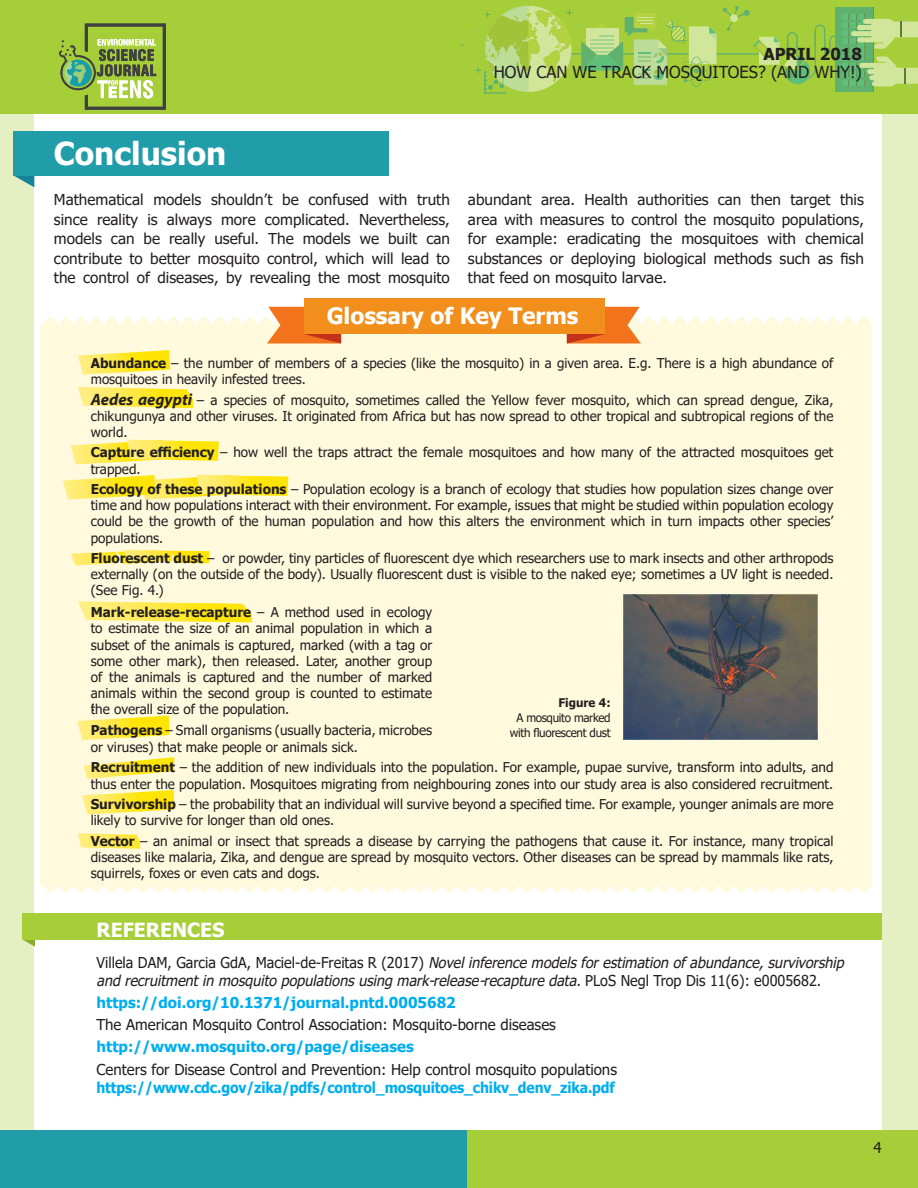
<style>
.page{position:relative;width:918px;height:1188px;background:#e4f0c3}
.page>*{position:absolute;margin:0;border:0;box-sizing:border-box;transform-origin:0 0}
.t1{font:700 31.5px "Tahoma";color:#fff}
.t2{font:700 22.5px "Tahoma";color:#fff}
.t3{font:700 19.5px "Tahoma";color:#fff}
.t4{font:16.5px "Tahoma";color:#231f20}
.t5{font:700 16.5px "Tahoma";color:#231f20}
.t6{font:15px/19.5px "Tahoma";color:#231f20;text-align:justify}
.t7{font:italic 15px/18px "Tahoma Faux";color:#231f20;scale:.96 1}
.t8{font:700 15px "Tahoma";color:#00aeef}
.t9{font:700 15px "Tahoma";color:#00aeef;scale:.93 1}
.t10{font:13.5px/16.2px "Tahoma";color:#231f20;text-align:justify}
.t11{font:11.85px/15px "Tahoma";letter-spacing:-.03em;color:#231f20;text-align:center}
.t12{font:700 11.85px "Tahoma";color:#231f20}
.s1{font-weight:700}
.s2{font-family:"Myriad Pro";font-weight:700;font-style:italic;font-size:16.5px}
.s3{font-family:"Tahoma";font-style:normal}
</style>
<div class="page">
<div style="left:34px;top:113px;width:847px;height:1028px;background:#fff"></div>
<div style="left:0;top:0;width:918px;height:114px;background:#a6ce39"></div>
<div style="left:450px;top:1130px;width:468px;height:58px;background:#a6ce39"></div>
<div style="left:0;top:1130px;width:466px;height:58px;background:#219ca9"></div>
<div style="left:835px;top:7px;width:38px;height:85px;background:#61b16e"></div>
<div style="left:867px;top:69px;width:23px;height:5px;background:#d2e69b;border-radius:2px"></div>
<div style="left:874px;top:63px;width:23px;height:23px;background:#d2e69b;border-radius:6px"></div>
<div style="left:872px;top:81px;width:17px;height:5px;background:#d2e69b;border-radius:2px"></div>
<div style="left:869px;top:75px;width:24px;height:5px;background:#d2e69b;border-radius:2px"></div>
<div style="left:859px;top:63px;width:24px;height:5px;background:#d2e69b;border-radius:2px"></div>
<div style="left:871px;top:19px;width:24px;height:23px;background:#d2e69b;border-radius:6px"></div>
<div style="left:863px;top:19px;width:23px;height:5px;background:#d2e69b;border-radius:2px"></div>
<div style="left:857px;top:25px;width:23px;height:5px;background:#d2e69b;border-radius:2px"></div>
<div style="left:857px;top:37px;width:23px;height:5px;background:#d2e69b;border-radius:2px"></div>
<div style="left:851px;top:31px;width:23px;height:5px;background:#d2e69b;border-radius:2px"></div>
<svg style="left:876px;top:57px;width:42px;height:30px"></svg>
<svg style="left:874px;top:18px;width:44px;height:31px"></svg>
<svg style="left:473px;top:6px;width:392px;height:88px"></svg>
<svg style="left:59px;top:24px;width:107px;height:86px"></svg>
<svg style="left:23px;top:940px;width:12px;height:7px"></svg>
<div style="left:23px;top:914px;width:859px;height:26px;background:#a6ce39"></div>
<div style="left:40px;top:325px;width:831px;height:559px;background:#fffade"></div>
<svg style="left:43px;top:884px;width:829px;height:9px"></svg>
<svg style="left:43px;top:307px;width:829px;height:37px"></svg>
<div style="left:304px;top:298px;width:300px;height:36px;background:#f28f1c"></div>
<svg style="left:77px;top:716px;width:92px;height:24px"></svg>
<svg style="left:78px;top:350px;width:92px;height:25px"></svg>
<svg style="left:71px;top:440px;width:148px;height:24px"></svg>
<svg style="left:78px;top:387px;width:115px;height:21px"></svg>
<svg style="left:14px;top:176px;width:20px;height:11px"></svg>
<div style="left:13px;top:131px;width:375px;height:45px;background:#219ca9"></div>
<svg style="left:71px;top:550px;width:139px;height:16px"></svg>
<svg style="left:83px;top:757px;width:91px;height:22px"></svg>
<svg style="left:82px;top:790px;width:92px;height:24px"></svg>
<svg style="left:78px;top:833px;width:62px;height:16px"></svg>
<svg style="left:78px;top:601px;width:174px;height:21px"></svg>
<svg style="left:63px;top:475px;width:225px;height:25px"></svg>
<img style="left:623px;top:594px;width:195px;height:146px">
<p class="t5" style="left:763px;top:43px;width:100px">APRIL 2018</p>
<p class="t4" style="left:494px;top:61px;width:370px">HOW CAN WE TRACK MOSQUITOES? (AND WHY!)</p>
<p class="t1" style="left:54px;top:132px;width:174px">Conclusion</p>
<p class="t6" style="left:54px;top:191px;width:398px">Mathematical models shouldn’t be confused with truth since reality is always more complicated. Nevertheless, models can be really useful. The models we built can contribute to better mosquito control, which will lead to the control of diseases, by revealing the most mosquito</p>
<p class="t6" style="left:468px;top:191px;width:398px">abundant area. Health authorities can then target this area with measures to control the mosquito populations, for example: eradicating the mosquitoes with chemical substances or deploying biological methods such as fish that feed on mosquito larvae.</p>
<p class="t2" style="left:327px;top:300px;width:253px">Glossary of Key Terms</p>
<p class="t10" style="left:91px;top:356px;width:744px"><span class="s1">Abundance</span> – the number of members of a species (like the mosquito) in a given area. E.g. There is a high abundance of mosquitoes in heavily infested trees.</p>
<p class="t10" style="left:91px;top:392px;width:744px"><span class="s2">Aedes aegypti</span> – a species of mosquito, sometimes called the Yellow fever mosquito, which can spread dengue, Zika, chikungunya and other viruses. It originated from Africa but has now spread to other tropical and subtropical regions of the world.</p>
<p class="t10" style="left:91px;top:445px;width:744px"><span class="s1">Capture efficiency</span> – how well the traps attract the female mosquitoes and how many of the attracted mosquitoes get trapped.</p>
<p class="t10" style="left:91px;top:482px;width:744px"><span class="s1">Ecology of these populations</span> – Population ecology is a branch of ecology that studies how population sizes change over time and how populations interact with their environment. For example, issues that might be studied within population ecology could be the growth of the human population and how this alters the environment which in turn impacts other species’ populations.</p>
<p class="t10" style="left:91px;top:551px;width:744px"><span class="s1">Fluorescent dust</span> – or powder, tiny particles of fluorescent dye which researchers use to mark insects and other arthropods externally (on the outside of the body). Usually fluorescent dust is visible to the naked eye; sometimes a UV light is needed. (See Fig. 4.)</p>
<p class="t10" style="left:91px;top:605px;width:343px"><span class="s1">Mark-release-recapture</span> – A method used in ecology to estimate the size of an animal population in which a subset of the animals is captured, marked (with a tag or some other mark), then released. Later, another group of the animals is captured and the number of marked animals within the second group is counted to estimate the overall size of the population.</p>
<p class="t10" style="left:91px;top:723px;width:343px"><span class="s1">Pathogens</span> – Small organisms (usually bacteria, microbes</p>
<p class="t12" style="left:559px;top:694px;width:54px">Figure 4:</p>
<p class="t11" style="left:510px;top:711px;width:102px">A mosquito marked with fluorescent dust</p>
<p class="t10" style="left:91px;top:699px;width:6px">:</p>
<p class="t10" style="left:91px;top:740px;width:269px">or viruses) that make people or animals sick.</p>
<p class="t10" style="left:91px;top:760px;width:744px"><span class="s1">Recruitment</span> – the addition of new individuals into the population. For example, pupae survive, transform into adults, and thus enter the population. Mosquitoes migrating from neighbouring zones into our study area is also considered recruitment.</p>
<p class="t10" style="left:91px;top:797px;width:744px"><span class="s1">Survivorship</span> – the probability that an individual will survive beyond a specified time. For example, younger animals are more likely to survive for longer than old ones.</p>
<p class="t10" style="left:91px;top:833px;width:744px"><span class="s1">Vector</span> – an animal or insect that spreads a disease by carrying the pathogens that cause it. For instance, many tropical diseases like malaria, Zika, and dengue are spread by mosquito vectors. Other diseases can be spread by mammals like rats, squirrels, foxes or even cats and dogs.</p>
<p class="t3" style="left:97px;top:916px;width:129px">REFERENCES</p>
<p class="t7" style="left:97px;top:952px;width:780px"><span class="s3">Villela DAM, Garcia GdA, Maciel-de-Freitas R (2017)</span> Novel inference models for estimation of abundance, survivorship and recruitment in mosquito populations using mark-release-recapture data. <span class="s3">PLoS Negl Trop Dis 11(6): e0005682.</span></p>
<p class="t8" style="left:97px;top:992px;width:361px">https://doi.org/10.1371/journal.pntd.0005682</p>
<p class="t6" style="left:97px;top:1016px;width:461px">The American Mosquito Control Association: Mosquito-borne diseases</p>
<p class="t8" style="left:97px;top:1036px;width:319px">http://www.mosquito.org/page/diseases</p>
<p class="t6" style="left:97px;top:1060px;width:522px">Centers for Disease Control and Prevention: Help control mosquito populations</p>
<p class="t9" style="left:97px;top:1077px;width:559px">https://www.cdc.gov/zika/pdfs/control_mosquitoes_chikv_denv_zika.pdf</p>
<p class="t6" style="left:874px;top:1138px;width:10px">4</p>
</div>
